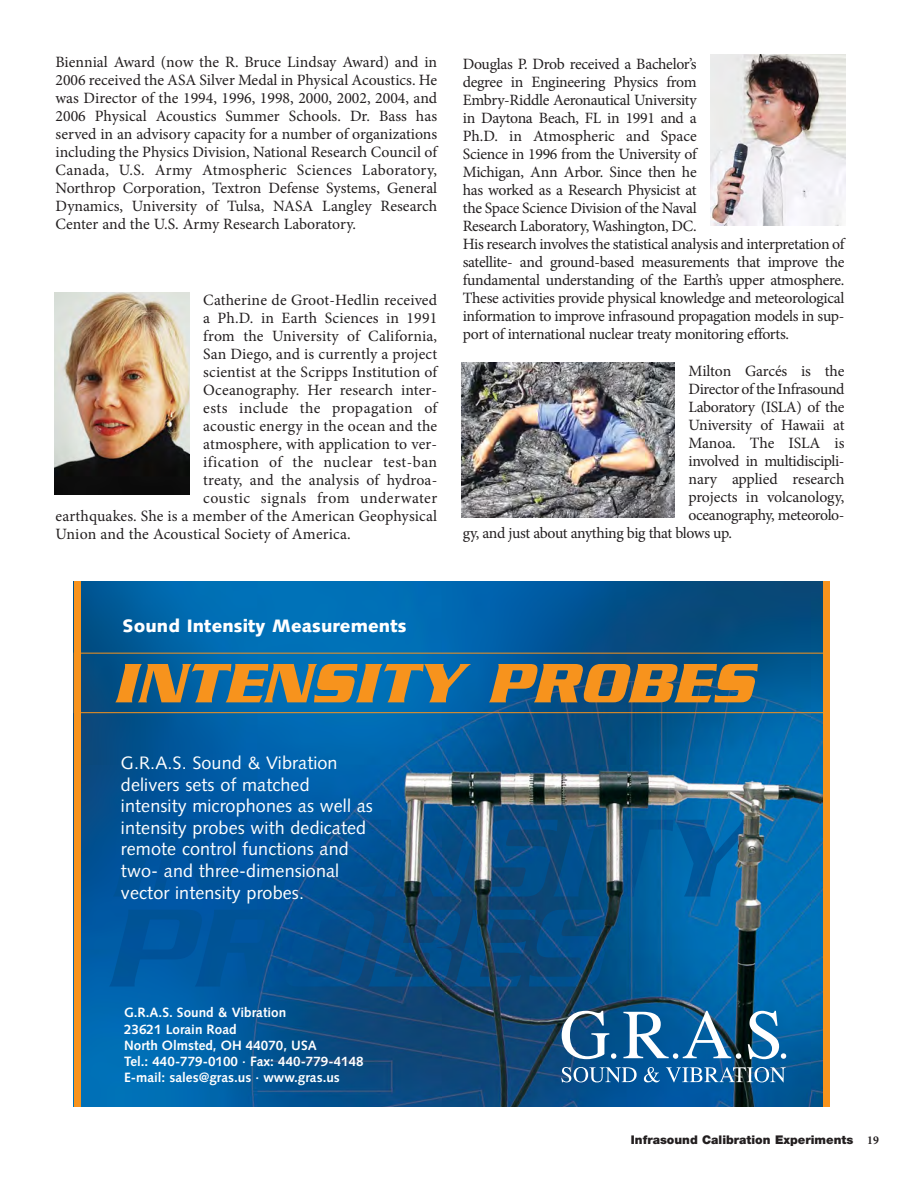
<style>
.page{position:relative;width:918px;height:1188px;background:#fff}
.page>*{position:absolute;margin:0;border:0;box-sizing:border-box;transform-origin:0 0}
.t1{font:italic 60px "Serpentine Bold+YJOONP";color:#f7931d}
.t2{font:18px/21.6px "Syntax Roman+DGZWMA";letter-spacing:.005em;color:#fff}
.t3{font:18px "Syntax Black+FMFHGE";letter-spacing:.005em;color:#fff}
.t4{font:15.75px/18px "Minion Pro";letter-spacing:-.015em;color:#231f20;text-align:justify}
.t5{font:15.75px "Minion Pro";letter-spacing:.01em;color:#231f20}
.t6{font:15.75px "Minion Pro";letter-spacing:.03em;color:#231f20}
.t7{font:15.75px "Minion Pro";letter-spacing:.005em;color:#231f20}
.t8{font:13.5px/16.2px "Syntax Bold+LBBYDN";color:#fff}
.t9{font:900 12px "Helvetica Neue";color:#231f20}
.s1{font-family:"Minion";font-weight:700}
</style>
<div class="page">
<img style="left:54px;top:292px;width:136px;height:203px">
<img style="left:710px;top:54px;width:136px;height:171px">
<img style="left:461px;top:363px;width:214px;height:154px">
<img style="left:80px;top:582px;width:743px;height:525px">
<img style="left:109px;top:820px;width:649px;height:167px">
<svg style="left:562px;top:1011px;width:54px;height:48px"></svg>
<svg style="left:623px;top:1011px;width:118px;height:48px"></svg>
<svg style="left:748px;top:1011px;width:38px;height:48px"></svg>
<svg style="left:561px;top:1067px;width:76px;height:15px"></svg>
<svg style="left:644px;top:1067px;width:16px;height:15px"></svg>
<svg style="left:666px;top:1067px;width:120px;height:15px;background:#5186af"></svg>
<div style="left:74px;top:582px;width:6px;height:525px;background:#f7931d"></div>
<div style="left:823px;top:582px;width:7px;height:525px;background:#f7931d"></div>
<div style="left:74px;top:653px;width:756px;height:60px;border:1px solid #f7931d"></div>
<p class="t4" style="left:55px;top:54px;width:383px">Biennial Award (now the R. Bruce Lindsay Award) and in 2006 received the ASA Silver Medal in Physical Acoustics. He was Director of the 1994, 1996, 1998, 2000, 2002, 2004, and 2006 Physical Acoustics Summer Schools. Dr. Bass has served in an advisory capacity for a number of organizations including the Physics Division, National Research Council of Canada, U.S. Army Atmospheric Sciences Laboratory, Northrop Corporation, Textron Defense Systems, General Dynamics, University of Tulsa, NASA Langley Research Center and the U.S. Army Research Laboratory.</p>
<p class="t5" style="left:203px;top:294px;width:235px">Catherine de Groot-Hedlin received</p>
<p class="t5" style="left:203px;top:312px;width:236px">a Ph.D. in Earth Sciences in 1991</p>
<p class="t5" style="left:203px;top:330px;width:235px">from the University of California,</p>
<p class="t5" style="left:203px;top:348px;width:236px">San Diego, and is currently a project</p>
<p class="t5" style="left:203px;top:366px;width:236px">scientist at the Scripps Institution of</p>
<p class="t5" style="left:203px;top:384px;width:236px">Oceanography. Her research inter-</p>
<p class="t6" style="left:203px;top:402px;width:236px">ests include the propagation of</p>
<p class="t5" style="left:203px;top:420px;width:236px">acoustic energy in the ocean and the</p>
<p class="t5" style="left:203px;top:438px;width:236px">atmosphere, with application to ver-</p>
<p class="t6" style="left:203px;top:456px;width:235px">ification of the nuclear test-ban</p>
<p class="t7" style="left:203px;top:474px;width:236px">treaty, and the analysis of hydroa-</p>
<p class="t6" style="left:203px;top:492px;width:236px">coustic signals from underwater</p>
<p class="t5" style="left:55px;top:510px;width:383px">earthquakes. She is a member of the American Geophysical</p>
<p class="t5" style="left:55px;top:528px;width:297px">Union and the Acoustical Society of America.</p>
<p class="t4" style="left:463px;top:56px;width:383px;text-align:left">Douglas P. Drob received a Bachelor’s<br>degree in Engineering Physics from<br>Embry-Riddle Aeronautical University<br>in Daytona Beach, FL in 1991 and a<br>Ph.D. in Atmospheric and Space<br>Science in 1996 from the University of<br>Michigan, Ann Arbor. Since then he<br>has worked as a Research Physicist at<br>the Space Science Division of the Naval<br>Research Laboratory, Washington, DC.<br>His research involves the statistical analysis and interpretation of satellite- and ground-based measurements that improve the fundamental understanding of the Earth’s upper atmosphere.<br>These activities provide physical knowledge and meteorological information to improve infrasound propagation models in sup&shy;port of international nuclear treaty monitoring efforts.</p>
<p class="t4" style="left:688px;top:364px;width:158px">Milton Garcés is the</p>
<p class="t4" style="left:688px;top:382px;width:158px">Director of the Infrasound</p>
<p class="t4" style="left:688px;top:400px;width:158px">Laboratory (ISLA) of the</p>
<p class="t4" style="left:688px;top:418px;width:157px">University of Hawaii at</p>
<p class="t4" style="left:688px;top:436px;width:157px">Manoa. The ISLA is</p>
<p class="t4" style="left:688px;top:454px;width:158px">involved in multidiscipli-</p>
<p class="t4" style="left:688px;top:472px;width:157px">nary applied research</p>
<p class="t4" style="left:688px;top:490px;width:158px">projects in volcanology,</p>
<p class="t4" style="left:688px;top:508px;width:158px">oceanography, meteorolo-</p>
<p class="t4" style="left:463px;top:526px;width:271px">gy, and just about anything big that blows up.</p>
<p class="t3" style="left:123px;top:615px;width:285px">Sound Intensity Measurements</p>
<h1 class="t1" style="left:112px;top:648px;width:659px">INTENSITY PROBES</h1>
<p class="t2" style="left:121px;top:752px;width:253px">G.R.A.S. Sound &amp; Vibration delivers sets of matched intensity microphones as well as intensity probes with dedicated remote control functions and two- and three-dimensional vector intensity probes.</p>
<p class="t8" style="left:124px;top:1005px;width:241px">G.R.A.S. Sound &amp; Vibration<br>23621 Lorain Road<br>North Olmsted, OH 44070, USA<br>Tel.: 440-779-0100 · Fax: 440-779-4148<br>E-mail: sales@gras.us · www.gras.us</p>
<p class="t9" style="left:631px;top:1135px;width:250px">Infrasound Calibration Experiments <span class="s1">19</span></p>
</div>
